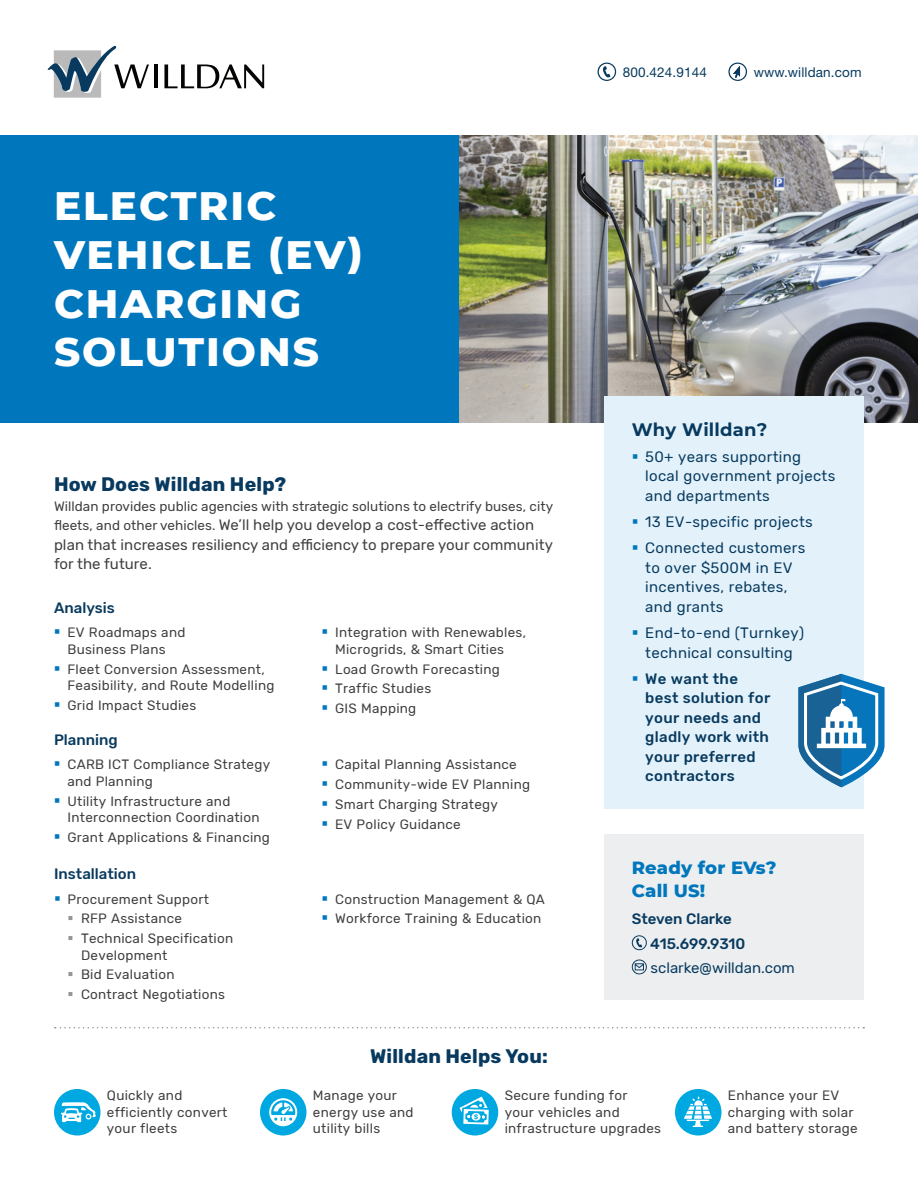
<style>
.page{position:relative;width:918px;height:1188px;background:#fff}
.page>*{position:absolute;margin:0;border:0;box-sizing:border-box;transform-origin:0 0}
.t1{font:800 40.5px/48.6px "Montserrat";letter-spacing:.05em;color:#fff}
.t2{font:700 19.5px "Rubik";letter-spacing:.01em;color:#083a5f}
.t3{font:800 18px/22.5px "Montserrat";letter-spacing:.01em;color:#0077bd}
.t4{font:700 18px "Montserrat";letter-spacing:.01em;color:#083a5f}
.t5{font:15px/19.5px "Rubik";letter-spacing:.02em;color:#083a5f}
.t6{font:15px/19.5px "Rubik";letter-spacing:.005em;color:#3e3e3f}
.t7{font:500 15px/19.5px "Rubik";letter-spacing:.02em;color:#083a5f}
.t8{font:500 15px "Rubik";color:#0a3b5f}
.t9{font:500 15px/24.3px "Rubik";color:#083a5f}
.t10{font:15px "Rubik";color:#083a5f}
.t11{font:13.5px/16.5px "Rubik";letter-spacing:.02em;color:#3e3e3f}
.t12{font:13.5px "Helvetica Neue LT Std";letter-spacing:.01em;color:#083a5f}
.s1{font-size:13.5px}
</style>
<div class="page">
<div style="left:0;top:136px;width:459px;height:287px;background:#0077bd"></div>
<img style="left:459px;top:136px;width:459px;height:287px">
<svg style="left:55px;top:1027px;width:809px;height:1px"></svg>
<div style="left:605px;top:396px;width:259px;height:412px;background:#e3f2fa"></div>
<div style="left:605px;top:835px;width:259px;height:165px;background:#eceeef"></div>
<svg style="left:632px;top:935px;width:15px;height:15px"></svg>
<svg style="left:632px;top:960px;width:15px;height:15px"></svg>
<hr style="left:154px;top:64px;width:3px;height:24px;background:#040503">
<svg style="left:48px;top:45px;width:101px;height:53px"></svg>
<svg style="left:164px;top:64px;width:100px;height:25px"></svg>
<svg style="left:598px;top:63px;width:19px;height:18px"></svg>
<svg style="left:728px;top:63px;width:20px;height:18px"></svg>
<div style="left:675px;top:1089px;width:47px;height:47px;background:#00a8e1;border-radius:50%"></div>
<svg style="left:684px;top:1097px;width:28px;height:30px"></svg>
<div style="left:452px;top:1089px;width:46px;height:47px;background:#00a8e1;border-radius:50%"></div>
<svg style="left:460px;top:1097px;width:29px;height:28px"></svg>
<div style="left:54px;top:1089px;width:47px;height:47px;background:#00a8e1;border-radius:50%"></div>
<svg style="left:61px;top:1102px;width:35px;height:20px"></svg>
<div style="left:260px;top:1089px;width:46px;height:47px;background:#00a8e1;border-radius:50%"></div>
<svg style="left:269px;top:1098px;width:28px;height:28px"></svg>
<svg style="left:798px;top:674px;width:87px;height:113px"></svg>
<h1 class="t1" style="left:54px;top:180px;width:311px">ELECTRIC<br>VEHICLE (EV)<br>CHARGING<br>SOLUTIONS</h1>
<h2 class="t2" style="left:54px;top:473px;width:234px">How Does Willdan Help?</h2>
<p class="t11" style="left:54px;top:498px;width:501px">Willdan provides public agencies with strategic solutions to electrify buses, city</p>
<p class="t6" style="left:54px;top:515px;width:500px"><span class="s1">fleets, and other vehicles.</span> We’ll help you develop a cost-effective action plan that increases resiliency and efficiency to prepare your community for the future.</p>
<p class="t8" style="left:54px;top:599px;width:62px">Analysis</p>
<p class="t11" style="left:68px;top:625px;width:119px">EV Roadmaps and<br>Business Plans</p>
<p class="t11" style="left:68px;top:661px;width:208px">Fleet Conversion Assessment,<br>Feasibility, and Route Modelling</p>
<p class="t11" style="left:68px;top:697px;width:130px">Grid Impact Studies</p>
<p class="t8" style="left:54px;top:731px;width:65px">Planning</p>
<p class="t11" style="left:68px;top:757px;width:204px">CARB ICT Compliance Strategy and Planning</p>
<p class="t11" style="left:68px;top:793px;width:194px">Utility Infrastructure and<br>Interconnection Coordination</p>
<p class="t11" style="left:68px;top:829px;width:204px">Grant Applications &amp; Financing</p>
<p class="t8" style="left:54px;top:865px;width:84px">Installation</p>
<p class="t11" style="left:81px;top:889px;width:154px;line-height:19.8px;text-indent:-14px">Procurement Support<br>RFP Assistance<br>Technical Specification</p>
<p class="t11" style="left:81px;top:945px;width:146px;line-height:19.8px">Development<br>Bid Evaluation<br>Contract Negotiations</p>
<p class="t11" style="left:335px;top:625px;width:192px">Integration with Renewables,<br>Microgrids, &amp; Smart Cities</p>
<p class="t11" style="left:335px;top:659px;width:166px;line-height:19.8px">Load Growth Forecasting<br>Traffic Studies<br>GIS Mapping</p>
<p class="t11" style="left:335px;top:755px;width:197px;line-height:19.8px">Capital Planning Assistance<br>Community-wide EV Planning<br>Smart Charging Strategy<br>EV Policy Guidance</p>
<p class="t11" style="left:335px;top:889px;width:211px;line-height:19.8px">Construction Management &amp; QA<br>Workforce Training &amp; Education</p>
<h2 class="t2" style="left:370px;top:1045px;width:179px">Willdan Helps You:</h2>
<p class="t12" style="left:623px;top:64px;width:86px">800.424.9144</p>
<p class="t12" style="left:754px;top:64px;width:109px">www.willdan.com</p>
<h3 class="t4" style="left:632px;top:417px;width:137px">Why Willdan?</h3>
<p class="t5" style="left:645px;top:447px;width:192px">50+ years supporting local government projects and departments</p>
<p class="t5" style="left:645px;top:509px;width:169px;line-height:26.2px">13 EV-specific projects<br>Connected customers</p>
<p class="t5" style="left:645px;top:558px;width:149px">to over $500M in EV incentives, rebates, and grants</p>
<p class="t5" style="left:645px;top:624px;width:160px">End-to-end (Turnkey) technical consulting</p>
<p class="t7" style="left:645px;top:669px;width:126px">We want the best solution for your needs and gladly work with your preferred contractors</p>
<h3 class="t3" style="left:632px;top:856px;width:146px">Ready for EVs?<br>Call US!</h3>
<p class="t9" style="left:650px;top:908px;width:97px;text-indent:-18px">Steven Clarke<br>415.699.9310</p>
<p class="t10" style="left:651px;top:959px;width:146px">sclarke@willdan.com</p>
<p class="t11" style="left:107px;top:1088px;width:122px">Quickly and efficiently convert your fleets</p>
<p class="t11" style="left:313px;top:1088px;width:102px">Manage your energy use and utility bills</p>
<p class="t11" style="left:505px;top:1088px;width:158px">Secure funding for<br>your vehicles and infrastructure upgrades</p>
<p class="t11" style="left:728px;top:1088px;width:131px">Enhance your EV charging with solar and battery storage</p>
</div>
